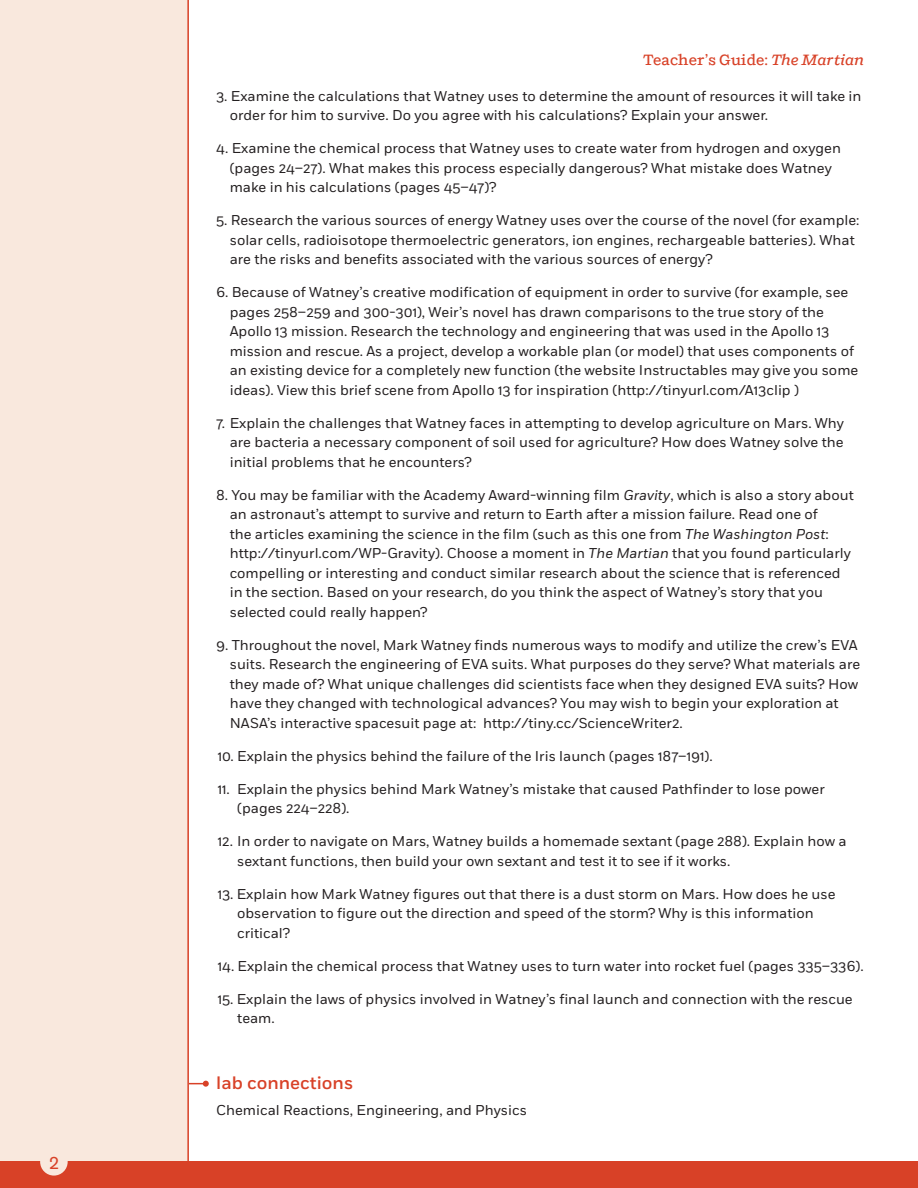
<style>
.page{position:relative;width:918px;height:1188px;background:#fff}
.page>*{position:absolute;margin:0;border:0;box-sizing:border-box;transform-origin:0 0}
.t1{font:500 18px "Fort";color:#d84127}
.t2{font:18px "Akzidenz Grotesk BE";color:#d84127}
.t3{font:500 15px "Shift";color:#d84127}
.t4{font:14.25px/19.5px "Fort";color:#231f20}
.s1{font-style:italic}
</style>
<div class="page">
<hr style="left:140px;top:1083px;width:66px;height:1px;background:#d84127">
<svg style="left:203px;top:1081px;width:6px;height:6px"></svg>
<div style="left:0;top:0;width:188px;height:1167px;background:#f9e8dd"></div>
<hr style="left:187px;top:0;width:2px;height:1188px;background:#d84127">
<div style="left:0;top:1162px;width:918px;height:26px;background:#d84127"></div>
<div style="left:40px;top:1148px;width:28px;height:28px;background:#f9e8dd;border-radius:50%"></div>
<p class="t2" style="left:49px;top:1152px;width:12px">2</p>
<p class="t3" style="left:643px;top:51px;width:222px">Teacher’s Guide: <span class="s1">The Martian</span></p>
<p class="t4" style="left:230px;top:86px;width:633px;text-indent:-13px">3. Examine the calculations that Watney uses to determine the amount of resources it will take in order for him to survive. Do you agree with his calculations? Explain your answer.</p>
<p class="t4" style="left:230px;top:139px;width:613px;text-indent:-13px">4. Examine the chemical process that Watney uses to create water from hydrogen and oxygen (pages 24–27). What makes this process especially dangerous? What mistake does Watney make in his calculations (pages 45–47)?</p>
<p class="t4" style="left:230px;top:211px;width:631px;text-indent:-13px">5. Research the various sources of energy Watney uses over the course of the novel (for example: solar cells, radioisotope thermoelectric generators, ion engines, rechargeable batteries). What are the risks and benefits associated with the various sources of energy?</p>
<p class="t4" style="left:230px;top:283px;width:630px;text-indent:-13px">6. Because of Watney’s creative modification of equipment in order to survive (for example, see pages 258–259 and 300-301), Weir’s novel has drawn comparisons to the true story of the Apollo 13 mission. Research the technology and engineering that was used in the Apollo 13 mission and rescue. As a project, develop a workable plan (or model) that uses components of an existing device for a completely new function (the website Instructables may give you some ideas). View this brief scene from Apollo 13 for inspiration (http://tinyurl.com/A13clip )</p>
<p class="t4" style="left:230px;top:413px;width:616px;text-align:justify;text-indent:-13px">7. Explain the challenges that Watney faces in attempting to develop agriculture on Mars. Why are bacteria a necessary component of soil used for agriculture? How does Watney solve the initial problems that he encounters?</p>
<p class="t4" style="left:230px;top:485px;width:626px;text-indent:-13px">8. You may be familiar with the Academy Award-winning film <span class="s1">Gravity</span>, which is also a story about an astronaut’s attempt to survive and return to Earth after a mission failure. Read one of<br>the articles examining the science in the film (such as this one from <span class="s1">The Washington Post</span>: http://tinyurl.com/WP-Gravity). Choose a moment in <span class="s1">The Martian</span> that you found particularly compelling or interesting and conduct similar research about the science that is referenced in the section. Based on your research, do you think the aspect of Watney’s story that you selected could really happen?</p>
<p class="t4" style="left:230px;top:635px;width:632px;text-indent:-13px">9. Throughout the novel, Mark Watney finds numerous ways to modify and utilize the crew’s EVA suits. Research the engineering of EVA suits. What purposes do they serve? What materials are they made of? What unique challenges did scientists face when they designed EVA suits? How have they changed with technological advances? You may wish to begin your exploration at NASA’s interactive spacesuit page at: http://tiny.cc/ScienceWriter2.</p>
<p class="t4" style="left:218px;top:746px;width:497px">10. Explain the physics behind the failure of the Iris launch (pages 187–191).</p>
<p class="t4" style="left:237px;top:779px;width:589px;text-indent:-19px">11. Explain the physics behind Mark Watney’s mistake that caused Pathfinder to lose power (pages 224–228).</p>
<p class="t4" style="left:237px;top:832px;width:611px;text-indent:-19px">12. In order to navigate on Mars, Watney builds a homemade sextant (page 288). Explain how a sextant functions, then build your own sextant and test it to see if it works.</p>
<p class="t4" style="left:237px;top:884px;width:600px;text-indent:-19px">13. Explain how Mark Watney figures out that there is a dust storm on Mars. How does he use observation to figure out the direction and speed of the storm? Why is this information critical?</p>
<p class="t4" style="left:218px;top:956px;width:648px">14. Explain the chemical process that Watney uses to turn water into rocket fuel (pages 335–336).</p>
<p class="t4" style="left:237px;top:989px;width:617px;text-indent:-19px">15. Explain the laws of physics involved in Watney’s final launch and connection with the rescue team.</p>
<p class="t1" style="left:216px;top:1072px;width:138px">lab connections</p>
<p class="t4" style="left:216px;top:1101px;width:312px">Chemical Reactions, Engineering, and Physics</p>
</div>
